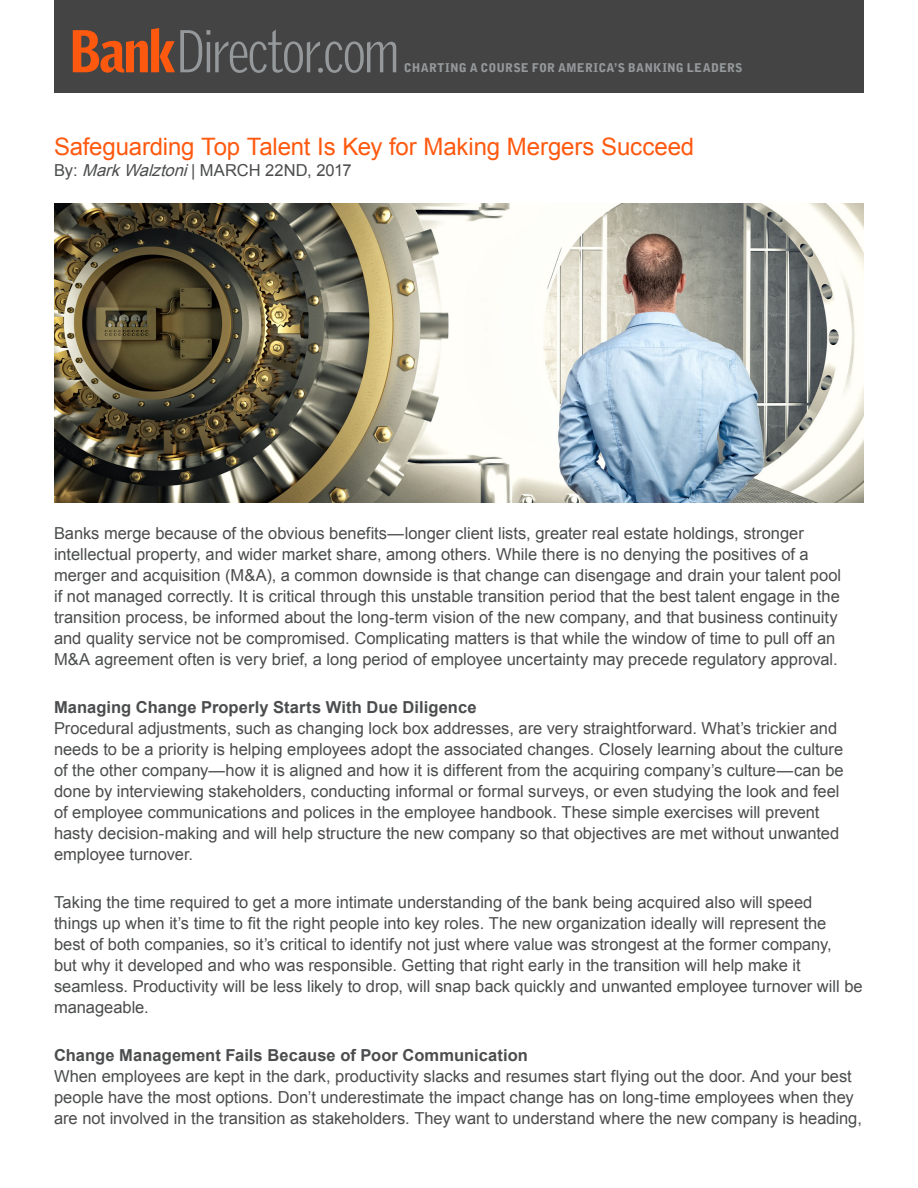
<style>
.page{position:relative;width:918px;height:1188px;background:#fff}
.page>*{position:absolute;margin:0;border:0;box-sizing:border-box;transform-origin:0 0}
.t1{font:300 58.5px "Griffith Gothic Cond";letter-spacing:-.025em;color:#95999b}
.t2{font:24px "Arial";letter-spacing:-.005em;color:#ff590f}
.t3{font:16.5px/21px "Arial";color:#4b4c4d}
.t4{font:700 16.5px "Arial";letter-spacing:.005em;color:#4b4c4d}
.t5{font:900 12px "Bell Gothic Std";letter-spacing:.015em;color:#95999b}
.s1{font-weight:900;color:#ff590f}
.s2{font-style:italic}
</style>
<div class="page">
<div style="left:54px;top:0;width:810px;height:93px;background:#444"></div>
<img style="left:54px;top:203px;width:810px;height:299px">
<p class="t1" style="left:70px;top:20px;width:331px"><span class="s1">Bank</span>Director.com</p>
<p class="t5" style="left:404px;top:61px;width:340px">CHARTING A COURSE FOR AMERICA’S BANKING LEADERS</p>
<p class="t2" style="left:54px;top:130px;width:642px">Safeguarding Top Talent Is Key for Making Mergers Succeed</p>
<p class="t3" style="left:54px;top:160px;width:299px">By: <span class="s2">MarkWalztoni</span>| MARCH 22ND, 2017</p>
<p class="t3" style="left:54px;top:523px;width:789px">Banks merge because of the obvious benefits—longer client lists, greater real estate holdings, stronger intellectual property, and wider market share, among others. While there is no denying the positives of a merger and acquisition (M&amp;A), a common downside is that change can disengage and drain your talent pool if not managed correctly. It is critical through this unstable transition period that the best talent engage in the transition process, be informed about the long-term vision of the new company, and that business continuity and quality service not be compromised. Complicating matters is that while the window of time to pull off an M&amp;A agreement often is very brief, a long period of employee uncertainty may precede regulatory approval.</p>
<p class="t4" style="left:54px;top:696px;width:424px">Managing Change Properly Starts With Due Diligence</p>
<p class="t3" style="left:54px;top:718px;width:791px">Procedural adjustments, such as changing lock box addresses, are very straightforward. What’s trickier and needs to be a priority is helping employees adopt the associated changes. Closely learning about the culture of the other company—how it is aligned and how it is different from the acquiring company’s culture—can be done by interviewing stakeholders, conducting informal or formal surveys, or even studying the look and feel of employee communications and polices in the employee handbook. These simple exercises will prevent hasty decision-making and will help structure the new company so that objectives are met without unwanted employee turnover.</p>
<p class="t3" style="left:54px;top:892px;width:810px">Taking the time required to get a more intimate understanding of the bank being acquired also will speed<br>things up when it’s time to fit the right people into key roles. The new organization ideally will represent the<br>best of both companies, so it’s critical to identify not just where value was strongest at the former company,<br>but why it developed and who was responsible. Getting that right early in the transition will help make it seamless. Productivity will be less likely to drop, will snap back quickly and unwanted employee turnover will be manageable.</p>
<p class="t4" style="left:54px;top:1044px;width:476px">Change Management Fails Because of Poor Communication</p>
<p class="t3" style="left:54px;top:1066px;width:809px">When employees are kept in the dark, productivity slacks and resumes start flying out the door. And your best people have the most options. Don’t underestimate the impact change has on long-time employees when they are not involved in the transition as stakeholders. They want to understand where the new company is heading,</p>
</div>
